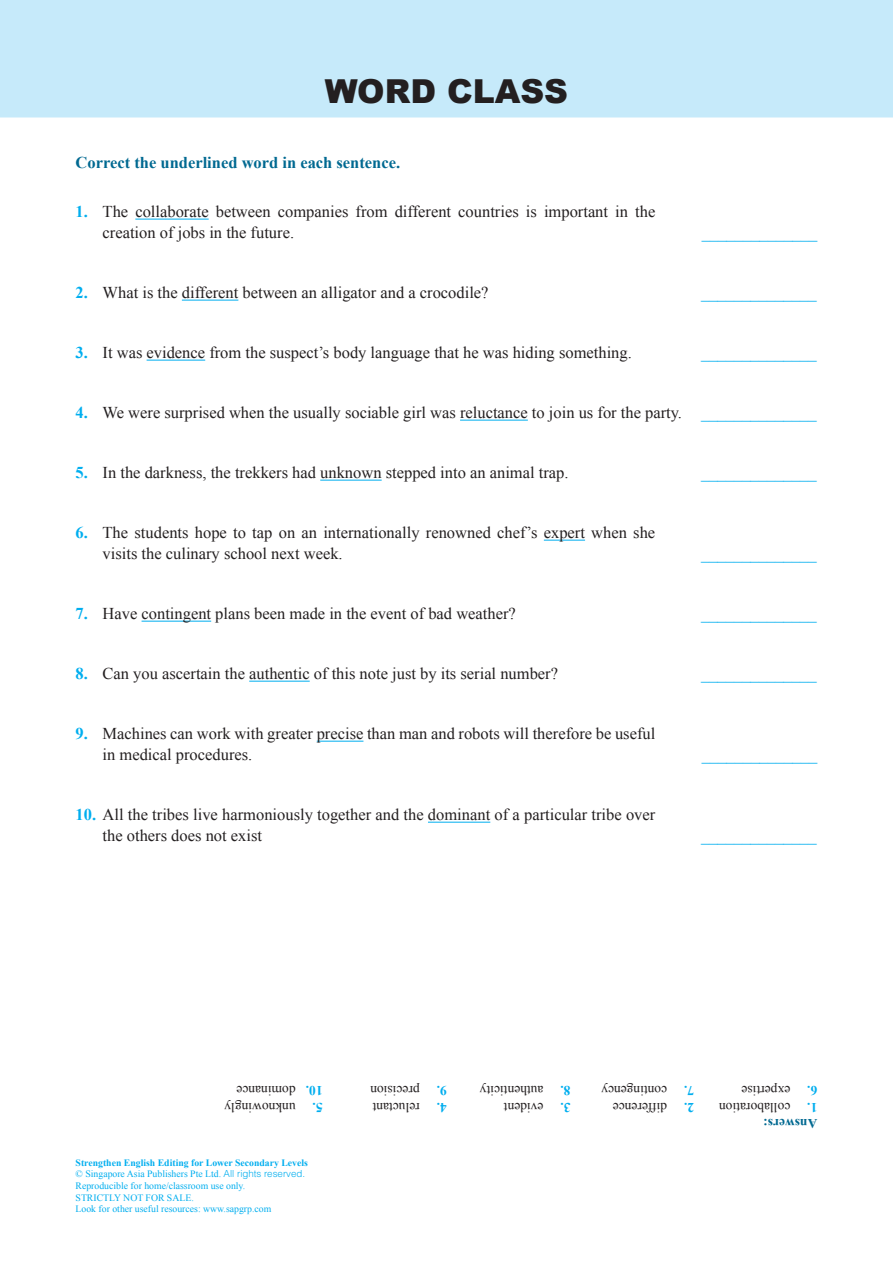
<style>
.page{position:relative;width:893px;height:1263px;background:#fff}
.page>*{position:absolute;margin:0;border:0;box-sizing:border-box;transform-origin:0 0}
.t1{font:900 33px "Arial";color:#231f20}
.t2{font:16.5px/21px "Times New Roman";color:#231f20}
.t3{font:16.5px "Times New Roman";color:#00aeef}
.t4{font:700 16.5px "Times New Roman";color:#006991}
.t5{font:13.5px "Times New Roman";color:#231f20}
.t6{font:700 13.5px "Times New Roman";color:#00aeef}
.t7{font:700 13.5px "Times New Roman";color:#006991}
.t8{font:9.75px/11.7px "Times New Roman";color:#00aeef}
.s1{font-weight:700;color:#00aeef}
.s2{color:#00aeef}
.s3{font-weight:700}
.s4{font-family:"Helvetica";font-weight:300}
</style>
<div class="page">
<div style="left:0;top:0;width:893px;height:117px;background:#c6eafa"></div>
<hr style="left:135px;top:219px;width:74px;height:1px;background:#00aeef">
<hr style="left:182px;top:300px;width:56px;height:1px;background:#00aeef">
<hr style="left:147px;top:360px;width:58px;height:1px;background:#00aeef">
<hr style="left:460px;top:420px;width:68px;height:1px;background:#00aeef">
<hr style="left:320px;top:480px;width:62px;height:1px;background:#00aeef">
<hr style="left:544px;top:540px;width:41px;height:1px;background:#00aeef">
<hr style="left:142px;top:621px;width:69px;height:1px;background:#00aeef">
<hr style="left:249px;top:681px;width:61px;height:1px;background:#00aeef">
<hr style="left:317px;top:741px;width:46px;height:1px;background:#00aeef">
<hr style="left:428px;top:822px;width:62px;height:1px;background:#00aeef">
<h1 class="t1" style="left:325px;top:67px;width:245px">WORD CLASS</h1>
<p class="t4" style="left:76px;top:151px;width:326px">Correct the underlined word in each sentence.</p>
<p class="t2" style="left:103px;top:201px;width:554px;text-indent:-27px"><span class="s1">1.</span> The collaborate between companies from different countries is important in the creation of jobs in the future.</p>
<p class="t2" style="left:76px;top:282px;width:414px"><span class="s1">2.</span> What is the different between an alligator and a crocodile?</p>
<p class="t2" style="left:76px;top:342px;width:558px"><span class="s1">3.</span> It was evidence from the suspect’s body language that he was hiding something.</p>
<p class="t3" style="left:702px;top:222px;width:117px">______________</p>
<p class="t3" style="left:701px;top:282px;width:117px">______________</p>
<p class="t3" style="left:701px;top:342px;width:117px">______________</p>
<p class="t2" style="left:76px;top:402px;width:742px"><span class="s1">4.</span> We were surprised when the usually sociable girl was reluctance to join us for the party. <span class="s2">______________</span></p>
<p class="t2" style="left:76px;top:462px;width:495px"><span class="s1">5.</span> In the darkness, the trekkers had unknown stepped into an animal trap.</p>
<p class="t2" style="left:103px;top:522px;width:554px;text-indent:-27px"><span class="s1">6.</span> The students hope to tap on an internationally renowned chef’s expert when she visits the culinary school next week.</p>
<p class="t2" style="left:76px;top:603px;width:442px"><span class="s1">7.</span> Have contingent plans been made in the event of bad weather?</p>
<p class="t2" style="left:76px;top:663px;width:484px"><span class="s1">8.</span> Can you ascertain the authentic of this note just by its serial number?</p>
<p class="t2" style="left:103px;top:723px;width:554px;text-indent:-27px"><span class="s1">9.</span> Machines can work with greater precise than man and robots will therefore be useful in medical procedures.</p>
<p class="t2" style="left:103px;top:804px;width:554px;text-indent:-27px"><span class="s1">10.</span> All the tribes live harmoniously together and the dominant of a particular tribe over the others does not exist</p>
<p class="t3" style="left:701px;top:462px;width:117px">______________</p>
<p class="t3" style="left:701px;top:543px;width:117px">______________</p>
<p class="t3" style="left:701px;top:603px;width:117px">______________</p>
<p class="t3" style="left:701px;top:663px;width:117px">______________</p>
<p class="t3" style="left:702px;top:744px;width:117px">______________</p>
<p class="t3" style="left:701px;top:825px;width:117px">______________</p>
<p class="t5" style="left:296px;top:1100px;width:61px;rotate:-180deg">dominance</p>
<p class="t6" style="left:323px;top:1100px;width:18px;rotate:-180deg">10.</p>
<p class="t5" style="left:420px;top:1100px;width:51px;rotate:-180deg">precision</p>
<p class="t6" style="left:447px;top:1100px;width:12px;rotate:-180deg">9.</p>
<p class="t5" style="left:544px;top:1100px;width:65px;rotate:-180deg">authenticity</p>
<p class="t6" style="left:571px;top:1100px;width:12px;rotate:-180deg">8.</p>
<p class="t5" style="left:667px;top:1100px;width:67px;rotate:-180deg">contingency</p>
<p class="t6" style="left:694px;top:1100px;width:12px;rotate:-180deg">7.</p>
<p class="t5" style="left:790px;top:1100px;width:50px;rotate:-180deg">expertise</p>
<p class="t6" style="left:817px;top:1100px;width:12px;rotate:-180deg">6.</p>
<p class="t5" style="left:296px;top:1116px;width:73px;rotate:-180deg">unknowingly</p>
<p class="t6" style="left:323px;top:1116px;width:12px;rotate:-180deg">5.</p>
<p class="t5" style="left:420px;top:1116px;width:49px;rotate:-180deg">reluctant</p>
<p class="t6" style="left:447px;top:1116px;width:12px;rotate:-180deg">4.</p>
<p class="t5" style="left:544px;top:1116px;width:41px;rotate:-180deg">evident</p>
<p class="t6" style="left:571px;top:1116px;width:12px;rotate:-180deg">3.</p>
<p class="t5" style="left:667px;top:1116px;width:56px;rotate:-180deg">difference</p>
<p class="t6" style="left:694px;top:1116px;width:12px;rotate:-180deg">2.</p>
<p class="t5" style="left:790px;top:1116px;width:73px;rotate:-180deg">collaboration</p>
<p class="t6" style="left:817px;top:1116px;width:12px;rotate:-180deg">1.</p>
<p class="t8" style="left:76px;top:1156px;width:234px"><span class="s3">Strengthen English Editing for Lower Secondary Levels </span>© Singapore Asia Publishers Pte Ltd. <span class="s4">All rights reserved.<br></span>Reproducible for home/classroom use only.<br>STRICTLY NOT FOR SALE.<br>Look for other useful resources: www.sapgrp.com</p>
<p class="t7" style="left:817px;top:1133px;width:55px;rotate:-180deg">Answers:</p>
</div>
